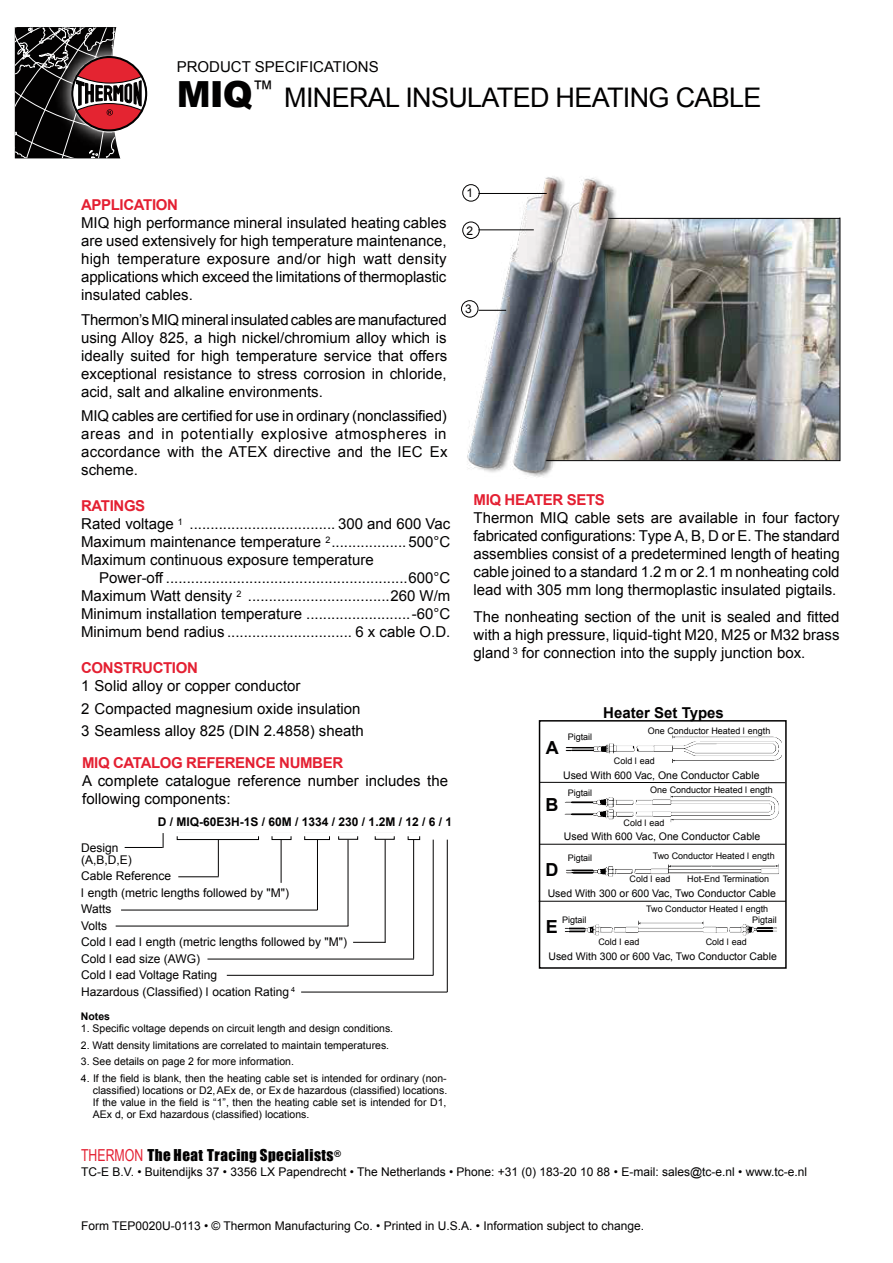
<style>
.page{position:relative;width:893px;height:1263px;background:#fff}
.page>*{position:absolute;margin:0;border:0;box-sizing:border-box;transform-origin:0 0}
.t1{font:27px "Arial";letter-spacing:-.025em;color:#020101}
.t2{font:700 18px "Arial";color:#020101}
.t3{font:15px/18px "Arial";color:#020101;text-align:justify}
.t4{font:700 15px "Arial";letter-spacing:-.025em;color:#e42032}
.t5{font:15px "Impact";letter-spacing:.03em;color:#020101}
.t6{font:700 15px "Arial";color:#020101}
.t7{font:12px/16.5px "Arial";color:#020101}
.t8{font:700 12px "Arial";color:#020101}
.t9{font:10.5px/12px "Arial";color:#020101;text-align:justify}
.t10{font:700 10.5px "Arial";color:#020101}
.t11{font:9px/11.1px "Arial";color:#020101}
.s1{font-weight:900;font-size:36px}
.s2{font-weight:700;color:#e42032}
.s3{font-family:"Arial Narrow";font-size:16.5px;color:#e42032}
</style>
<div class="page">
<svg style="left:15px;top:27px;width:132px;height:131px"></svg>
<div style="left:71px;top:56px;width:76px;height:75px;border:2px solid #020101;border-radius:50%"></div>
<svg style="left:688px;top:217px;width:153px;height:244px"></svg>
<img style="left:461px;top:176px;width:227px;height:301px">
<svg style="left:480px;top:193px;width:67px;height:1px"></svg>
<svg style="left:478px;top:309px;width:29px;height:2px"></svg>
<svg style="left:480px;top:229px;width:55px;height:2px"></svg>
<div style="left:462px;top:184px;width:18px;height:18px;border:1px solid #020101;border-radius:50%"></div>
<div style="left:462px;top:222px;width:18px;height:17px;border:1px solid #020101;border-radius:50%"></div>
<div style="left:461px;top:300px;width:17px;height:17px;border:1px solid #020101;border-radius:50%"></div>
<img style="left:566px;top:735px;width:216px;height:28px">
<div style="left:539px;top:720px;width:248px;height:249px;border:2px solid #020101"></div>
<div style="left:541px;top:798px;width:22px;height:20px;background:#fff"></div>
<svg style="left:539px;top:781px;width:247px;height:2px"></svg>
<svg style="left:539px;top:843px;width:247px;height:2px"></svg>
<svg style="left:538px;top:900px;width:249px;height:2px"></svg>
<img style="left:566px;top:864px;width:213px;height:13px">
<img style="left:564px;top:794px;width:215px;height:28px">
<img style="left:564px;top:920px;width:213px;height:16px">
<svg style="left:115px;top:833px;width:333px;height:160px"></svg>
<p class="t3" style="left:177px;top:58px;width:203px">PRODUCT SPECIFICATIONS</p>
<h1 class="t1" style="left:177px;top:83px;width:586px"><span class="s1">MIQ</span><sup>™</sup> MINERAL INSULATED HEATING CABLE</h1>
<p class="t4" style="left:81px;top:196px;width:98px">APPLICATION</p>
<p class="t3" style="left:81px;top:214px;width:367px">MIQ high performance mineral insulated heating cables are used extensively for high temperature maintenance, high temperature exposure and/or high watt density applications which exceed the limitations of thermoplastic insulated cables.</p>
<p class="t3" style="left:81px;top:310px;width:368px">Thermon’s MIQ mineral insulated cables are manufactured using Alloy 825, a high nickel/chromium alloy which is ideally suited for high temperature service that offers exceptional resistance to stress corrosion in chloride, acid, salt and alkaline environments.</p>
<p class="t3" style="left:81px;top:407px;width:368px">MIQ cables are certified for use in ordinary (nonclassified) areas and in potentially explosive atmospheres in accordance with the ATEX directive and the IEC Ex scheme.</p>
<p class="t3" style="left:81px;top:497px;width:371px;text-align:left"><span class="s2">RATINGS<br></span>Rated voltage <sup>1</sup> ................................... 300 and 600 Vac Maximum maintenance temperature <sup>2</sup>.................. 500°C Maximum continuous exposure temperature</p>
<p class="t3" style="left:81px;top:569px;width:371px;text-indent:18px">Power-off ..........................................................600°C Maximum Watt density <sup>2</sup> ..................................260 W/m Minimum installation temperature .........................-60°C Minimum bend radius .............................. 6 x cable O.D.</p>
<p class="t4" style="left:81px;top:660px;width:118px">CONSTRUCTION</p>
<p class="t3" style="left:81px;top:675px;width:284px;line-height:22.5px;text-align:left">1 Solid alloy or copper conductor<br>2 Compacted magnesium oxide insulation<br>3 Seamless alloy 825 (DIN 2.4858) sheath</p>
<p class="t4" style="left:82px;top:754px;width:262px">MIQ CATALOG REFERENCE NUMBER</p>
<p class="t3" style="left:82px;top:771px;width:368px">A complete catalogue reference number includes the following components:</p>
<p class="t8" style="left:158px;top:815px;width:296px">D / MIQ-60E3H-1S / 60M / 1334 / 230 / 1.2M / 12 / 6 / 1</p>
<p class="t7" style="left:81px;top:841px;width:52px;line-height:12px">Design (A,B,D,E)</p>
<p class="t7" style="left:81px;top:868px;width:267px">Cable Reference<br>l ength (metric lengths followed by "M")<br>Watts<br>Volts<br>Cold l ead l ength (metric lengths followed by "M")<br>Cold l ead size (AWG)<br>Cold l ead Voltage Rating<br>Hazardous (Classified) l ocation Rating <sup>4</sup></p>
<p class="t10" style="left:81px;top:1010px;width:31px">Notes</p>
<p class="t9" style="left:81px;top:1022px;width:314px">1. Specific voltage depends on circuit length and design conditions.</p>
<p class="t9" style="left:81px;top:1039px;width:310px">2. Watt density limitations are correlated to maintain temperatures.</p>
<p class="t9" style="left:81px;top:1055px;width:215px">3. See details on page 2 for more information.</p>
<p class="t9" style="left:93px;top:1072px;width:356px;text-indent:-12px">4. If the field is blank, then the heating cable set is intended for ordinary (non&shy;classified) locations or D2,AEx de, or Ex de hazardous (classified) locations.<br>If the value in the field is “1”, then the heating cable set is intended for D1, AEx d, or Exd hazardous (classified) locations.</p>
<p class="t7" style="left:466px;top:185px;width:8px">1</p>
<p class="t7" style="left:466px;top:222px;width:8px">2</p>
<p class="t7" style="left:465px;top:301px;width:8px">3</p>
<p class="t4" style="left:474px;top:492px;width:133px">MIQ HEATER SETS</p>
<p class="t3" style="left:474px;top:509px;width:368px">Thermon MIQ cable sets are available in four factory fabricated configurations: Type A, B, D or E. The standard assemblies consist of a predetermined length of heating cable joined to a standard 1.2 m or 2.1 m nonheating cold lead with 305 mm long thermoplastic insulated pigtails.</p>
<p class="t3" style="left:474px;top:608px;width:368px">The nonheating section of the unit is sealed and fitted with a high pressure, liquid-tight M20, M25 or M32 brass gland <sup>3</sup> for connection into the supply junction box.</p>
<p class="t6" style="left:603px;top:704px;width:122px">Heater Set Types</p>
<p class="t11" style="left:648px;top:725px;width:124px">One Conductor Heated l ength</p>
<p class="t9" style="left:563px;top:769px;width:198px">Used With 600 Vac, One Conductor Cable</p>
<p class="t11" style="left:568px;top:731px;width:26px">Pigtail</p>
<p class="t2" style="left:546px;top:738px;width:14px">A</p>
<p class="t11" style="left:614px;top:755px;width:43px">Cold l ead</p>
<p class="t11" style="left:650px;top:784px;width:124px">One Conductor Heated l ength</p>
<p class="t9" style="left:564px;top:830px;width:198px">Used With 600 Vac, One Conductor Cable</p>
<p class="t11" style="left:568px;top:787px;width:26px">Pigtail</p>
<p class="t2" style="left:545px;top:794px;width:14px">B</p>
<p class="t11" style="left:624px;top:817px;width:43px">Cold l ead</p>
<p class="t11" style="left:653px;top:851px;width:124px">Two Conductor Heated l ength</p>
<p class="t11" style="left:687px;top:873px;width:83px">Hot-End Termination</p>
<p class="t9" style="left:548px;top:887px;width:230px">Used With 300 or 600 Vac, Two Conductor Cable</p>
<p class="t11" style="left:568px;top:852px;width:26px">Pigtail</p>
<p class="t2" style="left:545px;top:860px;width:14px">D</p>
<p class="t11" style="left:629px;top:873px;width:43px">Cold l ead</p>
<p class="t11" style="left:752px;top:903px;width:26px;text-indent:-106px">Two Conductor Heated l ength<br>Pigtail</p>
<p class="t11" style="left:706px;top:937px;width:43px">Cold l ead</p>
<p class="t9" style="left:548px;top:950px;width:230px">Used With 300 or 600 Vac, Two Conductor Cable</p>
<p class="t2" style="left:546px;top:917px;width:14px">E</p>
<p class="t11" style="left:562px;top:914px;width:26px">Pigtail</p>
<p class="t11" style="left:598px;top:936px;width:43px">Cold l ead</p>
<p class="t5" style="left:81px;top:1146px;width:261px"><span class="s3">THERMON</span> The Heat Tracing Specialists<sup>®</sup></p>
<p class="t7" style="left:81px;top:1164px;width:728px">TC-E B.V. • Buitendĳks 37 • 3356 LX Papendrecht • The Netherlands • Phone: +31 (0) 183-20 10 88 • E-mail: sales@tc-e.nl • www.tc-e.nl</p>
<p class="t7" style="left:81px;top:1218px;width:565px">Form TEP0020U-0113 • © Thermon Manufacturing Co. • Printed in U.S.A. • Information subject to change.</p>
</div>
